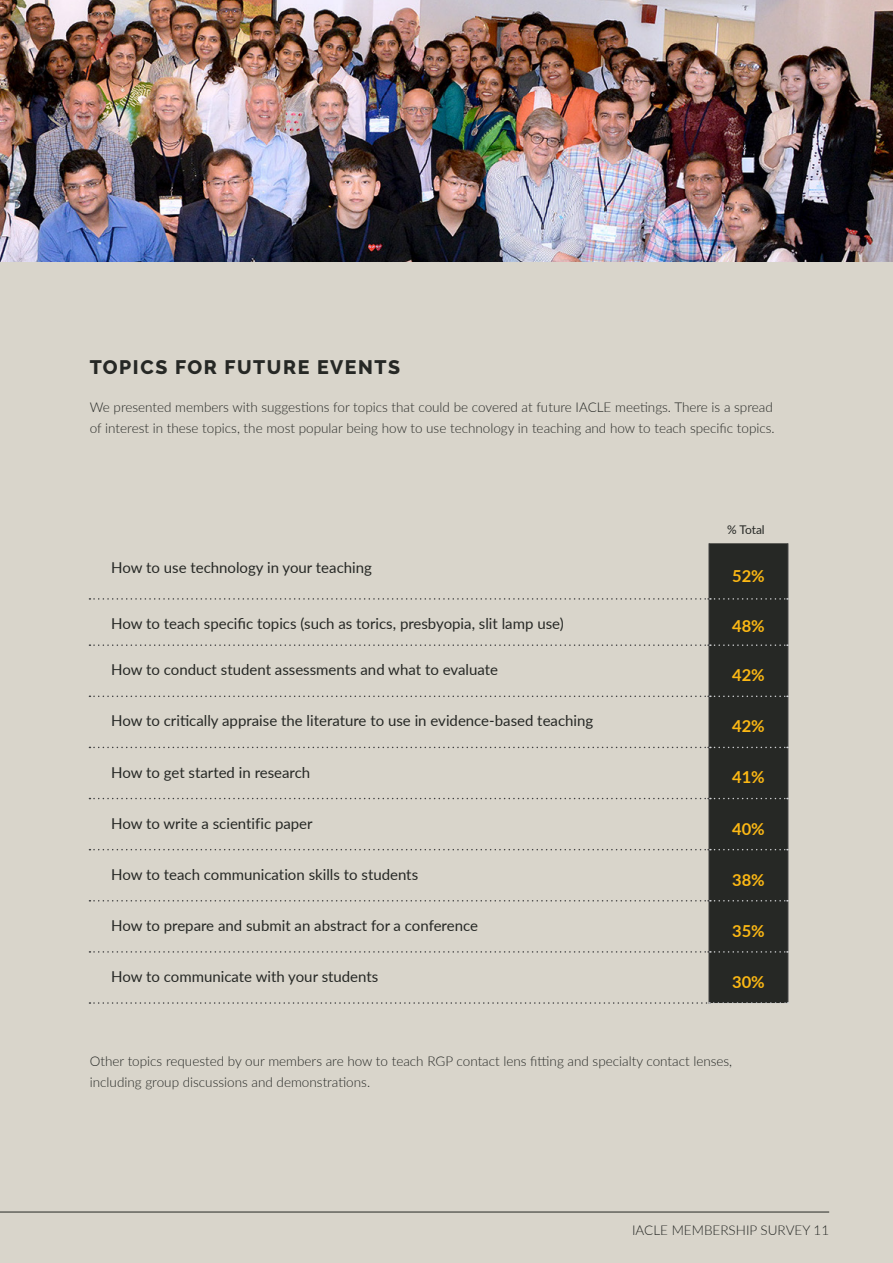
<style>
.page{position:relative;width:893px;height:1263px;background:#d9d5cb}
.page>*{position:absolute;margin:0;border:0;box-sizing:border-box;transform-origin:0 0}
.Subhead_-_Align_Cent{font:800 19.5px "Raleway";letter-spacing:.08em;color:#262825}
.Table_Body_Text{font:700 16.5px "Lato";color:#fcb814}
.Table_Body_Text-2{font:15px "Lato";color:#262825}
.Body_Text_-_Align_Le{font:300 13.5px/21px "Lato";color:#262825}
.Body_Text_-_Align_Le-2{font:12px "Lato";letter-spacing:-.005em;color:#262825}
</style>
<div class="page">
<hr style="left:0;top:1212px;width:829px;height:1px;background:#262825">
<hr style="left:788px;top:599px;width:1px;height:46px;background:#3e3e3f">
<hr style="left:788px;top:696px;width:1px;height:51px;background:#3e3e3f">
<hr style="left:788px;top:747px;width:1px;height:51px;background:#3e3e3f">
<hr style="left:788px;top:798px;width:1px;height:52px;background:#3e3e3f">
<hr style="left:788px;top:850px;width:1px;height:51px;background:#3e3e3f">
<hr style="left:788px;top:901px;width:1px;height:51px;background:#3e3e3f">
<hr style="left:788px;top:952px;width:1px;height:50px;background:#3e3e3f">
<hr style="left:788px;top:645px;width:1px;height:51px;background:#3e3e3f">
<hr style="left:788px;top:543px;width:1px;height:56px;background:#3e3e3f">
<svg style="left:89px;top:543px;width:699px;height:461px"></svg>
<img style="left:0;top:0;width:893px;height:261px">
<p class="Subhead_-_Align_Cent" style="left:90px;top:356px;width:312px">TOPICS FOR FUTURE EVENTS</p>
<p class="Body_Text_-_Align_Le" style="left:90px;top:396px;width:686px">We presented members with suggestions for topics that could be covered at future IACLE meetings. There is a spread of interest in these topics, the most popular being how to use technology in teaching and how to teach specific topics.</p>
<p class="Body_Text_-_Align_Le-2" style="left:727px;top:521px;width:39px">% Total</p>
<p class="Table_Body_Text-2" style="left:111px;top:557px;width:262px">How to use technology in your teaching</p>
<p class="Table_Body_Text" style="left:732px;top:563px;width:34px">52%</p>
<p class="Table_Body_Text-2" style="left:111px;top:613px;width:454px">How to teach specific topics (such as torics, presbyopia, slit lamp use)</p>
<p class="Table_Body_Text" style="left:732px;top:614px;width:34px">48%</p>
<p class="Table_Body_Text-2" style="left:111px;top:659px;width:388px">How to conduct student assessments and what to evaluate</p>
<p class="Table_Body_Text" style="left:732px;top:663px;width:34px">42%</p>
<p class="Table_Body_Text-2" style="left:111px;top:710px;width:484px">How to critically appraise the literature to use in evidence-based teaching</p>
<p class="Table_Body_Text" style="left:732px;top:714px;width:34px">42%</p>
<p class="Table_Body_Text-2" style="left:111px;top:761px;width:201px">How to get started in research</p>
<p class="Table_Body_Text" style="left:732px;top:765px;width:34px">41%</p>
<p class="Table_Body_Text-2" style="left:111px;top:812px;width:203px">How to write a scientific paper</p>
<p class="Table_Body_Text" style="left:732px;top:816px;width:34px">40%</p>
<p class="Table_Body_Text-2" style="left:111px;top:863px;width:308px">How to teach communication skills to students</p>
<p class="Table_Body_Text" style="left:732px;top:867px;width:34px">38%</p>
<p class="Table_Body_Text-2" style="left:111px;top:915px;width:368px">How to prepare and submit an abstract for a conference</p>
<p class="Table_Body_Text" style="left:732px;top:918px;width:34px">35%</p>
<p class="Table_Body_Text-2" style="left:111px;top:966px;width:269px">How to communicate with your students</p>
<p class="Table_Body_Text" style="left:732px;top:970px;width:34px">30%</p>
<p class="Body_Text_-_Align_Le" style="left:90px;top:1050px;width:644px">Other topics requested by our members are how to teach RGP contact lens fitting and specialty contact lenses, including group discussions and demonstrations.</p>
<p class="Body_Text_-_Align_Le" style="left:632px;top:1219px;width:199px">IACLE MEMBERSHIP SURVEY 11</p>
</div>
